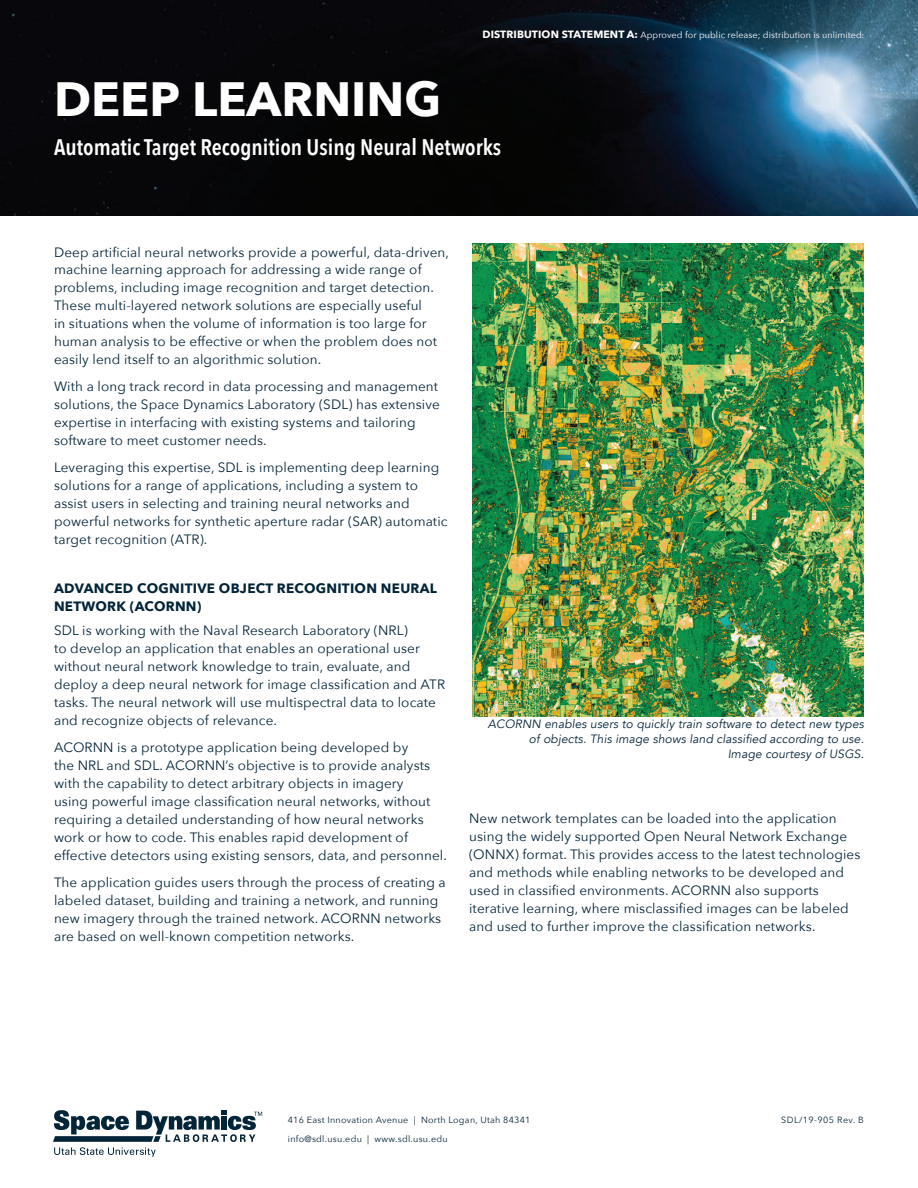
<style>
.page{position:relative;width:918px;height:1188px;background:#fff}
.page>*{position:absolute;margin:0;border:0;box-sizing:border-box;transform-origin:0 0}
.t1{font:700 48px "Avenir Next";color:#fff}
.t2{font:600 22.5px "Avenir Next Condensed";color:#fff}
.t3{font:13.5px/18px "Avenir Next";letter-spacing:.01em;color:#042438}
.t4{font:700 13.5px/18px "Avenir Next";letter-spacing:.02em;color:#042438}
.t5{font:italic 12px/15px "Avenir";letter-spacing:.01em;color:#042438;text-align:right}
.t6{font:9px/18.8px "Avenir Next";letter-spacing:.03em;color:#042438}
.t7{font:9px "Avenir Next";letter-spacing:.01em;color:#fff}
.t8{font:9px "Avenir Next";letter-spacing:.05em;color:#042438}
.s1{font-weight:700;font-size:10.5px}
</style>
<div class="page">
<img style="left:0;top:0;width:918px;height:216px">
<svg style="left:53px;top:1110px;width:209px;height:47px"></svg>
<img style="left:472px;top:243px;width:392px;height:474px">
<p class="t7" style="left:482px;top:27px;width:383px"><span class="s1">DISTRIBUTION STATEMENT A:</span> Approved for public release; distribution is unlimited.</p>
<h1 class="t1" style="left:54px;top:69px;width:389px">DEEP LEARNING</h1>
<h2 class="t2" style="left:54px;top:133px;width:449px">Automatic Target Recognition Using Neural Networks</h2>
<p class="t3" style="left:54px;top:242px;width:397px">Deep artificial neural networks provide a powerful, data-driven, machine learning approach for addressing a wide range of problems, including image recognition and target detection.<br>These multi-layered network solutions are especially useful<br>in situations when the volume of information is too large for human analysis to be effective or when the problem does not easily lend itself to an algorithmic solution.</p>
<p class="t3" style="left:54px;top:377px;width:387px">With a long track record in data processing and management solutions, the Space Dynamics Laboratory (SDL) has extensive expertise in interfacing with existing systems and tailoring software to meet customer needs.</p>
<p class="t3" style="left:54px;top:458px;width:395px">Leveraging this expertise, SDL is implementing deep learning solutions for a range of applications, including a system to assist users in selecting and training neural networks and powerful networks for synthetic aperture radar (SAR) automatic target recognition (ATR).</p>
<p class="t4" style="left:54px;top:579px;width:385px">ADVANCED COGNITIVE OBJECT RECOGNITION NEURAL<br>NETWORK (ACORNN)</p>
<p class="t3" style="left:54px;top:621px;width:393px">SDL is working with the Naval Research Laboratory (NRL)<br>to develop an application that enables an operational user without neural network knowledge to train, evaluate, and deploy a deep neural network for image classification and ATR tasks. The neural network will use multispectral data to locate and recognize objects of relevance.</p>
<p class="t3" style="left:54px;top:738px;width:395px">ACORNN is a prototype application being developed by<br>the NRL and SDL. ACORNN’s objective is to provide analysts with the capability to detect arbitrary objects in imagery<br>using powerful image classification neural networks, without requiring a detailed understanding of how neural networks work or how to code. This enables rapid development of effective detectors using existing sensors, data, and personnel.</p>
<p class="t3" style="left:54px;top:873px;width:393px">The application guides users through the process of creating a labeled dataset, building and training a network, and running new imagery through the trained network. ACORNN networks are based on well-known competition networks.</p>
<p class="t5" style="left:488px;top:716px;width:378px">ACORNN enables users to quickly train software to detect new types of objects. This image shows land classified according to use.<br>Image courtesy of USGS.</p>
<p class="t3" style="left:469px;top:809px;width:393px">New network templates can be loaded into the application using the widely supported Open Neural Network Exchange (ONNX) format. This provides access to the latest technologies and methods while enabling networks to be developed and used in classified environments. ACORNN also supports iterative learning, where misclassified images can be labeled and used to further improve the classification networks.</p>
<p class="t6" style="left:288px;top:1110px;width:244px">416 East Innovation Avenue | North Logan, Utah 84341 info@sdl.usu.edu | www.sdl.usu.edu</p>
<p class="t8" style="left:781px;top:1112px;width:84px">SDL/19-905 Rev. B</p>
</div>
